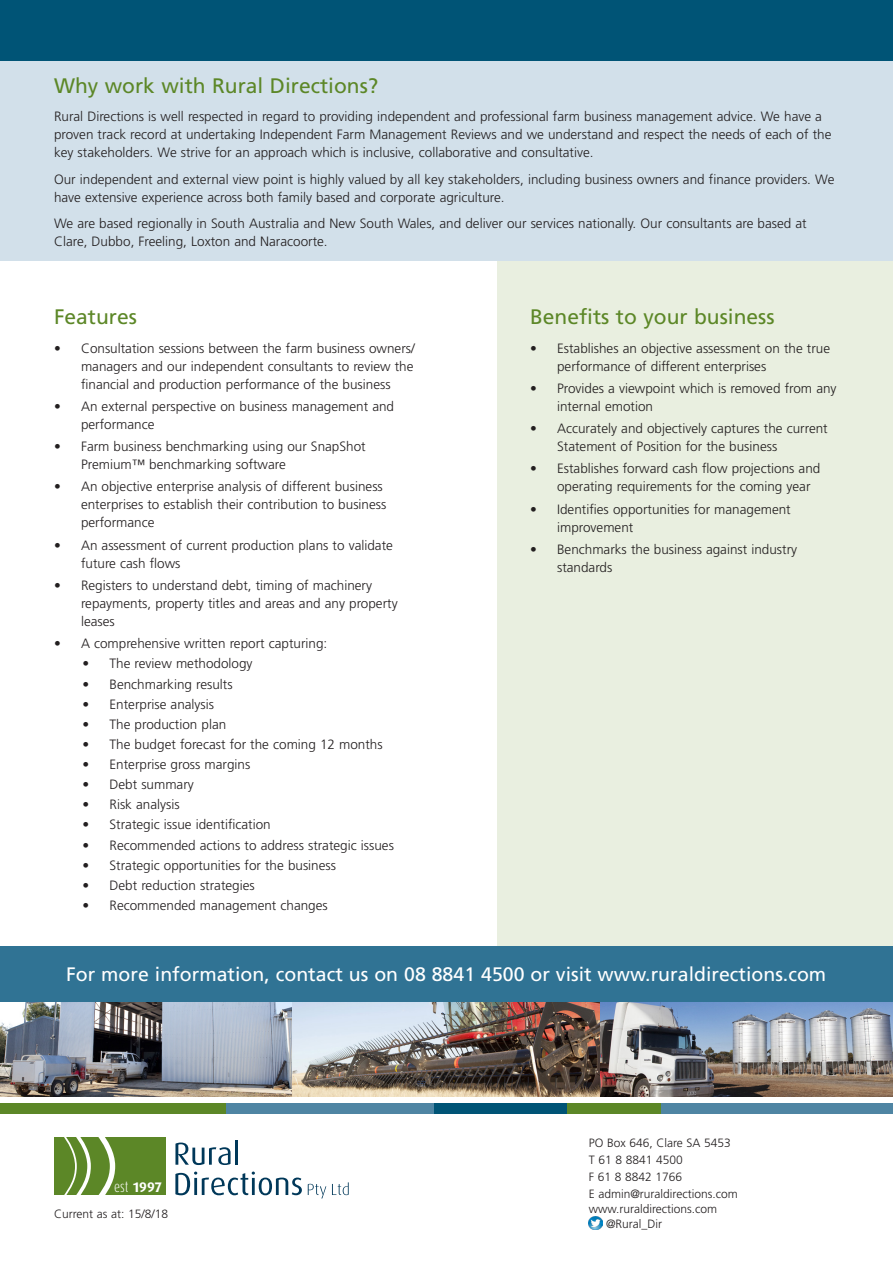
<style>
.page{position:relative;width:893px;height:1263px;background:#fff}
.page>*{position:absolute;margin:0;border:0;box-sizing:border-box;transform-origin:0 0}
.Subheads_1_New{font:21px "Frutiger LT Std";color:#5c8727}
.bodycopy{font:19.5px "Frutiger LT Std";color:#fff}
.t1{font:700 13.8px "Dax Pro";color:#fff}
.bodycopy-2{font:300 13.5px/18px "Frutiger LT Std";color:#231f20}
.bullet_points{font:300 13.5px/18px "Frutiger LT Std";color:#231f20}
.bodycopy-3{font:300 12px/17.1px "Frutiger LT Std";color:#231f20}
.s1{font-family:"Dax Compact Pro";font-weight:300;font-size:13.35px}
</style>
<div class="page">
<div style="left:0;top:0;width:893px;height:61px;background:#005476"></div>
<div style="left:0;top:1103px;width:226px;height:11px;background:#5c8727"></div>
<div style="left:661px;top:1103px;width:232px;height:11px;background:#4f85a3"></div>
<div style="left:226px;top:1103px;width:209px;height:11px;background:#4f85a3"></div>
<div style="left:567px;top:1103px;width:94px;height:11px;background:#5c8727"></div>
<div style="left:435px;top:1103px;width:132px;height:11px;background:#005476"></div>
<svg style="left:175px;top:1171px;width:127px;height:24px"></svg>
<svg style="left:308px;top:1184px;width:18px;height:14px"></svg>
<svg style="left:332px;top:1182px;width:17px;height:13px"></svg>
<svg style="left:175px;top:1142px;width:56px;height:23px"></svg>
<hr style="left:235px;top:1140px;width:3px;height:25px;background:#003859">
<div style="left:54px;top:1137px;width:111px;height:58px;background:#5c8727"></div>
<svg style="left:64px;top:1137px;width:52px;height:58px"></svg>
<img style="left:0;top:1002px;width:893px;height:95px">
<img style="left:589px;top:1216px;width:13px;height:14px">
<div style="left:497px;top:261px;width:396px;height:685px;background:#e9efe0"></div>
<div style="left:0;top:61px;width:893px;height:200px;background:#d2e0ea"></div>
<div style="left:0;top:946px;width:892px;height:56px;background:#307394"></div>
<p class="Subheads_1_New" style="left:54px;top:73px;width:326px">Why work with Rural Directions?</p>
<p class="bodycopy-2" style="left:54px;top:108px;width:779px">Rural Directions is well respected in regard to providing independent and professional farm business management advice. We have a proven track record at undertaking Independent Farm Management Reviews and we understand and respect the needs of each of the key stakeholders. We strive for an approach which is inclusive, collaborative and consultative.</p>
<p class="bodycopy-2" style="left:54px;top:170px;width:782px">Our independent and external view point is highly valued by all key stakeholders, including business owners and finance providers. We have extensive experience across both family based and corporate agriculture.</p>
<p class="bodycopy-2" style="left:54px;top:215px;width:754px">We are based regionally in South Australia and New South Wales, and deliver our services nationally. Our consultants are based at<br>Clare, Dubbo, Freeling, Loxton and Naracoorte.</p>
<p class="Subheads_1_New" style="left:54px;top:304px;width:84px">Features</p>
<p class="bullet_points" style="left:81px;top:339px;width:335px;text-align:justify;text-indent:-27px">• Consultation sessions between the farm business owners/ managers and our independent consultants to review the financial and production performance of the business</p>
<p class="bullet_points" style="left:81px;top:397px;width:315px;text-indent:-27px">• An external perspective on business management and performance</p>
<p class="bullet_points" style="left:81px;top:438px;width:286px;text-indent:-27px">• Farm business benchmarking using our SnapShot<br>Premium™ benchmarking software</p>
<p class="bullet_points" style="left:81px;top:478px;width:307px;text-indent:-27px">• An objective enterprise analysis of different business enterprises to establish their contribution to business performance</p>
<p class="bullet_points" style="left:81px;top:536px;width:313px;text-indent:-27px">• An assessment of current production plans to validate future cash flows</p>
<p class="bullet_points" style="left:81px;top:576px;width:318px;text-indent:-27px">• Registers to understand debt, timing of machinery repayments, property titles and areas and any property leases</p>
<p class="bullet_points" style="left:54px;top:635px;width:275px">• A comprehensive written report capturing:</p>
<p class="bodycopy-2" style="left:82px;top:655px;width:172px">• The review methodology</p>
<p class="bodycopy-2" style="left:82px;top:675px;width:152px">• Benchmarking results</p>
<p class="bodycopy-2" style="left:82px;top:695px;width:133px">• Enterprise analysis</p>
<p class="bodycopy-2" style="left:82px;top:715px;width:145px">• The production plan</p>
<p class="bodycopy-2" style="left:82px;top:735px;width:302px">• The budget forecast for the coming 12 months</p>
<p class="bodycopy-2" style="left:82px;top:755px;width:169px">• Enterprise gross margins</p>
<p class="bodycopy-2" style="left:82px;top:776px;width:113px">• Debt summary</p>
<p class="bodycopy-2" style="left:82px;top:796px;width:99px">• Risk analysis</p>
<p class="bodycopy-2" style="left:82px;top:816px;width:190px">• Strategic issue identification</p>
<p class="bodycopy-2" style="left:82px;top:836px;width:313px">• Recommended actions to address strategic issues</p>
<p class="bodycopy-2" style="left:82px;top:856px;width:255px">• Strategic opportunities for the business</p>
<p class="bodycopy-2" style="left:82px;top:876px;width:174px">• Debt reduction strategies</p>
<p class="bodycopy-2" style="left:82px;top:896px;width:247px">• Recommended management changes</p>
<p class="Subheads_1_New" style="left:530px;top:304px;width:246px">Benefits to your business</p>
<p class="bullet_points" style="left:557px;top:339px;width:275px;text-indent:-27px">• Establishes an objective assessment on the true performance of different enterprises</p>
<p class="bullet_points" style="left:557px;top:379px;width:281px;text-indent:-27px">• Provides a viewpoint which is removed from any internal emotion</p>
<p class="bullet_points" style="left:557px;top:420px;width:272px;text-indent:-27px">• Accurately and objectively captures the current<br>Statement of Position for the business</p>
<p class="bullet_points" style="left:557px;top:460px;width:265px;text-indent:-27px">• Establishes forward cash flow projections and operating requirements for the coming year</p>
<p class="bullet_points" style="left:557px;top:500px;width:235px;text-indent:-27px">• Identifies opportunities for management improvement</p>
<p class="bullet_points" style="left:557px;top:540px;width:242px;text-indent:-27px">• Benchmarks the business against industry standards</p>
<p class="bodycopy" style="left:66px;top:963px;width:762px">For more information, contact us on 08 8841 4500 or visit www.ruraldirections.com</p>
<p class="t1" style="left:114px;top:1178px;width:49px"><span class="s1">est</span> 1997</p>
<p class="bodycopy-3" style="left:54px;top:1205px;width:116px">Current as at: 15/8/18</p>
<p class="bodycopy-3" style="left:589px;top:1134px;width:151px">PO Box 646, Clare SA 5453<br>T 61 8 8841 4500<br>F 61 8 8842 1766<br>E admin@ruraldirections.com</p>
<p class="bodycopy-3" style="left:606px;top:1201px;width:113px;line-height:15px;text-indent:-17px">www.ruraldirections.com @Rural_Dir</p>
</div>
